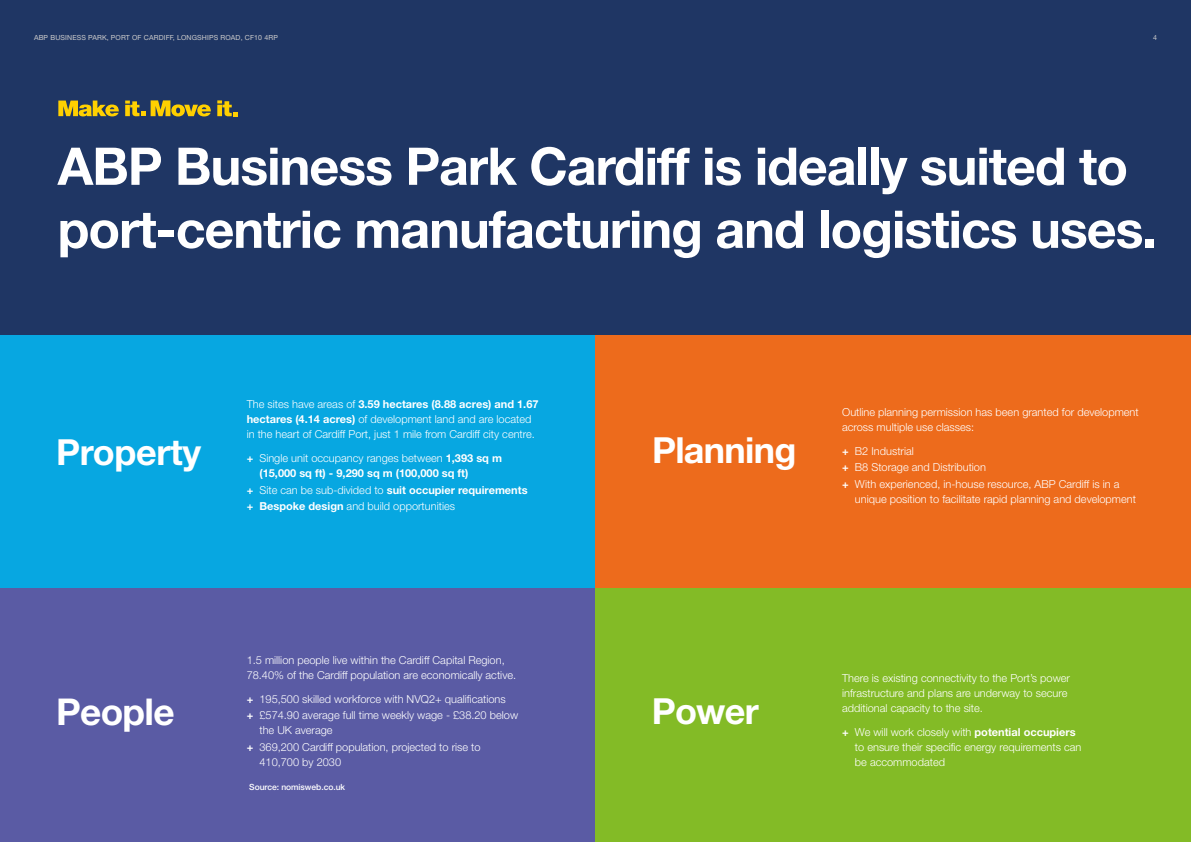
<style>
.page{position:relative;width:1191px;height:842px;background:#fff}
.page>*{position:absolute;margin:0;border:0;box-sizing:border-box;transform-origin:0 0}
.t1{font:700 52px/63px "Helvetica Neue";letter-spacing:-.02em;color:#fff}
.t2{font:700 37px "Helvetica Neue";letter-spacing:-.02em;color:#fff}
.t3{font:700 36px "Helvetica Neue";letter-spacing:-.02em;color:#fff}
.t4{font:300 11px/15px "Helvetica Neue";color:#fff}
.t5{font:700 11px/15px "Helvetica Neue";color:#fff}
.t6{font:500 8.5px "Helvetica Neue";letter-spacing:-.005em;color:#fff}
.t7{font:7px "Helvetica Neue";letter-spacing:.02em;color:#cdcccc}
.t8{font:7px "Helvetica Neue";color:#ccc}
.s1{font-weight:700}
.s2{font-weight:300}
</style>
<div class="page">
<div style="left:0;top:0;width:1191px;height:335px;background:#1f3664"></div>
<div style="left:0;top:335px;width:595px;height:253px;background:#07a7e1"></div>
<div style="left:595px;top:335px;width:596px;height:253px;background:#ed6b1c"></div>
<div style="left:0;top:588px;width:595px;height:254px;background:#5a5ba4"></div>
<div style="left:595px;top:588px;width:596px;height:254px;background:#83bb26"></div>
<svg style="left:58px;top:101px;width:61px;height:15px"></svg>
<svg style="left:125px;top:100px;width:86px;height:16px"></svg>
<svg style="left:217px;top:100px;width:21px;height:16px"></svg>
<p class="t7" style="left:34px;top:33px;width:245px">ABP BUSINESS PARK, PORT OF CARDIFF, LONGSHIPS ROAD, CF10 4RP</p>
<p class="t8" style="left:1153px;top:33px;width:5px">4</p>
<h1 class="t1" style="left:58px;top:134px;width:1100px">ABP Business Park Cardiff is ideally suited to port-centric manufacturing and logistics uses.</h1>
<p class="t4" style="left:247px;top:397px;width:293px">The sites have areas of <span class="s1">3.59 hectares (8.88 acres) and 1.67 hectares (4.14 acres)</span> of development land and are located in the heart of Cardiff Port, just 1 mile from Cardiff city centre.</p>
<p class="t5" style="left:259px;top:451px;width:244px;text-indent:-13px">+ <span class="s2">Single unit occupancy ranges between</span> 1,393 sq m (15,000 sq ft) - 9,290 sq m (100,000 sq ft)</p>
<p class="t4" style="left:247px;top:481px;width:282px;line-height:16.4px"><span class="s1">+</span> Site can be sub-divided to <span class="s1">suit occupier requirements + Bespoke design</span> and build opportunities</p>
<h3 class="t3" style="left:56px;top:429px;width:146px">Property</h3>
<h3 class="t3" style="left:652px;top:428px;width:146px">Planning</h3>
<p class="t4" style="left:842px;top:404px;width:298px">Outline planning permission has been granted for development across multiple use classes:</p>
<p class="t4" style="left:842px;top:442px;width:279px;line-height:16.4px"><span class="s1">+</span> B2 Industrial<br><span class="s1">+</span> B8 Storage and Distribution<br><span class="s1">+</span> With experienced, in-house resource, ABP Cardiff is in a</p>
<p class="t4" style="left:855px;top:491px;width:282px">unique position to facilitate rapid planning and development</p>
<p class="t4" style="left:247px;top:652px;width:271px">1.5 million people live within the Cardiff Capital Region,<br>78.40% of the Cardiff population are economically active.</p>
<p class="t4" style="left:247px;top:690px;width:273px;line-height:16.4px"><span class="s1">+</span> 195,500 skilled workforce with NVQ2+ qualifications<br><span class="s1">+</span> £574.90 average full time weekly wage - £38.20 below</p>
<p class="t4" style="left:247px;top:722px;width:235px;line-height:16.4px;text-indent:13px">the UK average<br><span class="s1">+</span> 369,200 Cardiff population, projected to rise to</p>
<p class="t4" style="left:259px;top:754px;width:83px">410,700 by 2030</p>
<h2 class="t2" style="left:56px;top:689px;width:120px">People</h2>
<h3 class="t3" style="left:651px;top:689px;width:109px">Power</h3>
<p class="t6" style="left:249px;top:782px;width:97px">Source: nomisweb.co.uk</p>
<p class="t4" style="left:842px;top:670px;width:229px">There is existing connectivity to the Port’s power infrastructure and plans are underway to secure additional capacity to the site.</p>
<p class="t4" style="left:855px;top:724px;width:228px;text-indent:-13px"><span class="s1">+</span> We will work closely with <span class="s1">potential occupiers </span>to ensure their specific energy requirements can be accommodated</p>
</div>
